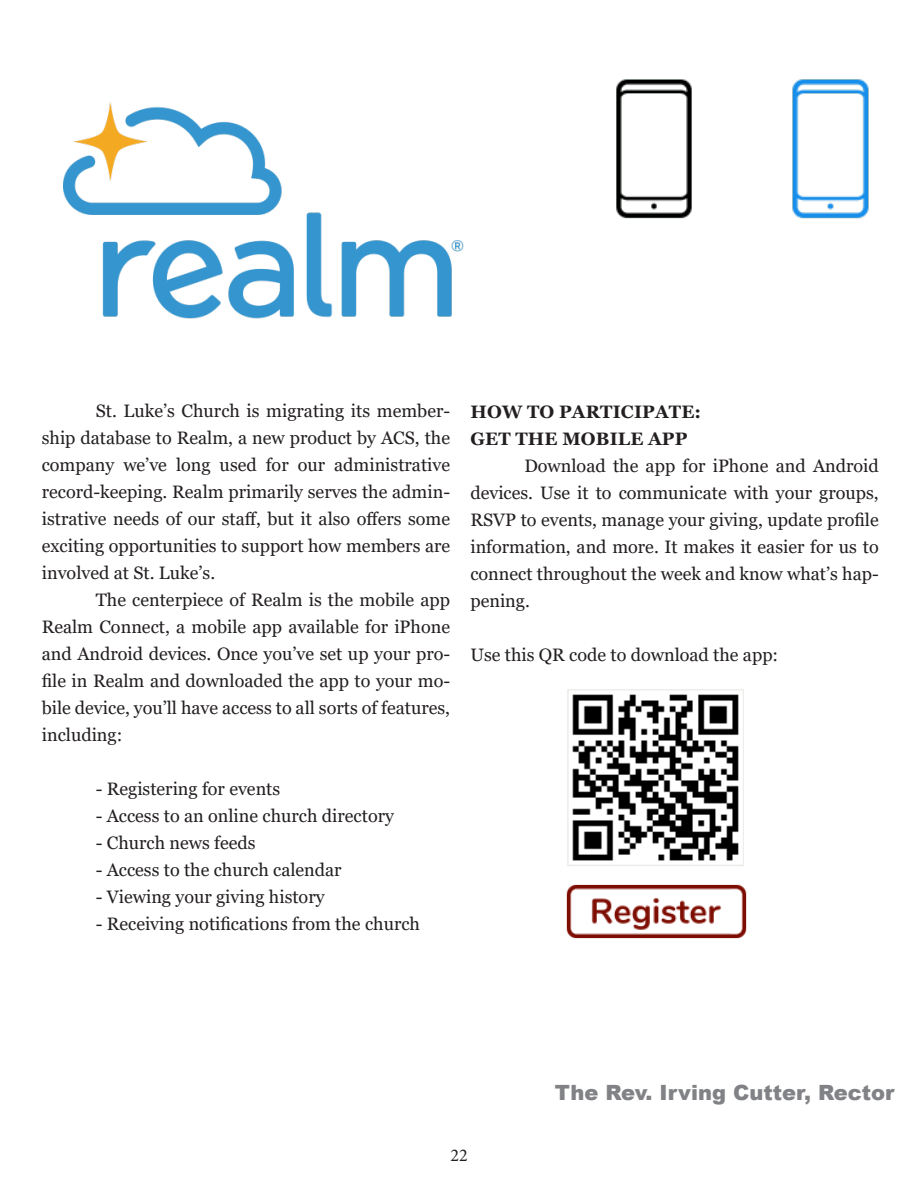
<style>
.page{position:relative;width:918px;height:1188px;background:#fff}
.page>*{position:absolute;margin:0;border:0;box-sizing:border-box;transform-origin:0 0}
.By_Line_Arial_Black_16_grey{font:900 21px "Arial";color:#808285}
.t1{font:18px/27px "Georgia";color:#231f20;text-align:justify}
.t2{font:700 18px "Georgia";letter-spacing:.01em;color:#231f20}
.t3{font:18px "Minion Pro";color:#231f20}
</style>
<div class="page">
<img style="left:567px;top:689px;width:177px;height:177px">
<img style="left:616px;top:79px;width:76px;height:140px">
<img style="left:792px;top:79px;width:77px;height:140px">
<img style="left:566px;top:884px;width:181px;height:55px">
<img style="left:63px;top:102px;width:401px;height:217px">
<p class="t1" style="left:42px;top:397px;width:410px;text-indent:54px">St. Luke’s Church is migrating its member&shy;ship database to Realm, a new product by ACS, the company we’ve long used for our administrative record-keeping. Realm primarily serves the admin&shy;istrative needs of our staff, but it also offers some exciting opportunities to support how members are involved at St. Luke’s.</p>
<p class="t1" style="left:42px;top:586px;width:410px;text-indent:54px">The centerpiece of Realm is the mobile app Realm Connect, a mobile app available for iPhone and Android devices. Once you’ve set up your pro&shy;file in Realm and downloaded the app to your mo&shy;bile device, you’ll have access to all sorts of features, including:</p>
<p class="t1" style="left:96px;top:775px;width:186px">- Registering for events</p>
<p class="t1" style="left:96px;top:802px;width:300px">- Access to an online church directory</p>
<p class="t1" style="left:96px;top:829px;width:161px">- Church news feeds</p>
<p class="t1" style="left:96px;top:856px;width:247px">- Access to the church calendar</p>
<p class="t1" style="left:96px;top:883px;width:230px">- Viewing your giving history</p>
<p class="t1" style="left:96px;top:910px;width:326px">- Receiving notifications from the church</p>
<p class="t2" style="left:471px;top:400px;width:232px">HOW TO PARTICIPATE:</p>
<p class="t2" style="left:471px;top:427px;width:218px">GET THE MOBILE APP</p>
<p class="t1" style="left:470px;top:453px;width:410px;text-indent:54px">Download the app for iPhone and Android devices. Use it to communicate with your groups, RSVP to events, manage your giving, update profile information, and more. It makes it easier for us to connect throughout the week and know what’s hap&shy;pening.</p>
<p class="t1" style="left:470px;top:642px;width:309px">Use this QR code to download the app:</p>
<p class="By_Line_Arial_Black_16_grey" style="left:555px;top:1077px;width:341px">The Rev. Irving Cutter, Rector</p>
<p class="t3" style="left:450px;top:1143px;width:19px">22</p>
</div>
